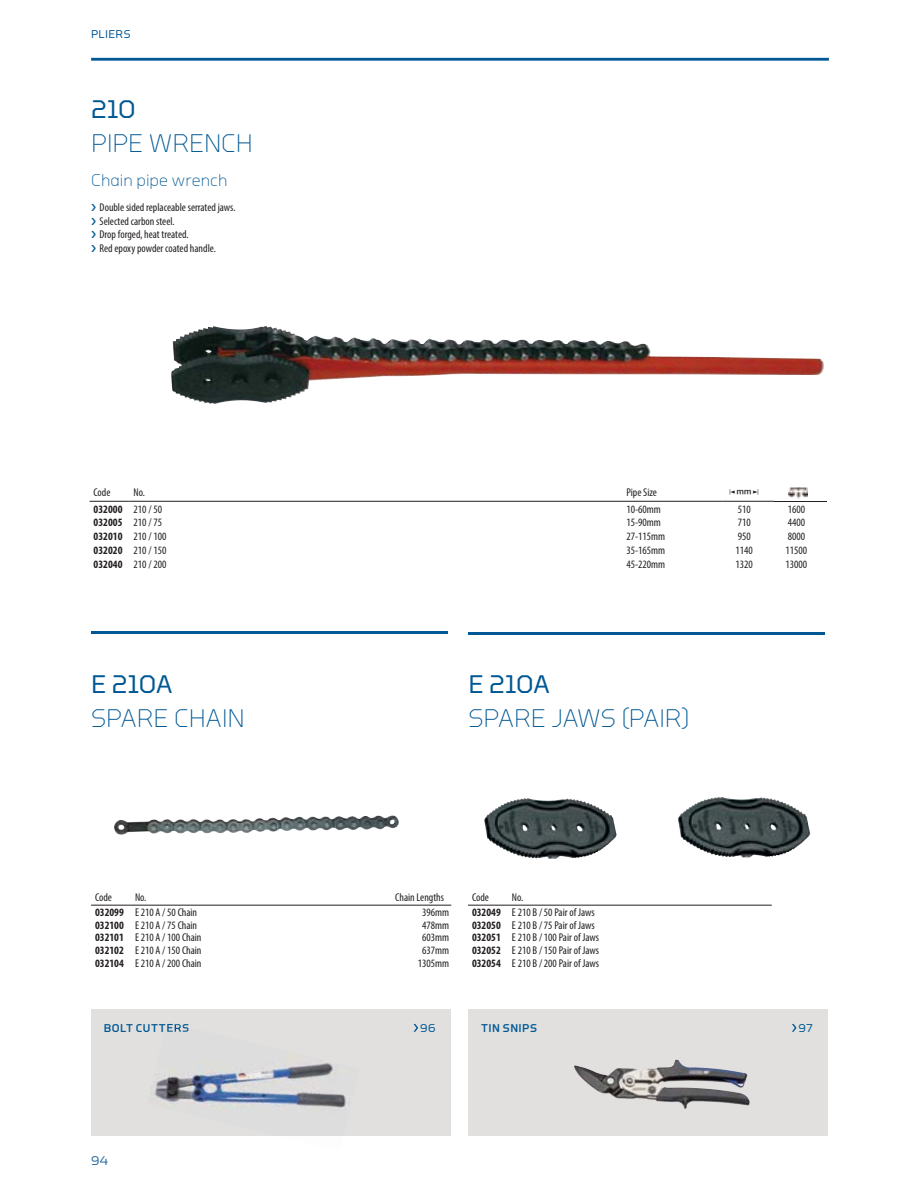
<style>
.page{position:relative;width:918px;height:1188px;background:#fff}
.page>*{position:absolute;margin:0;border:0;box-sizing:border-box;transform-origin:0 0}
.t1{font:300 25.35px "GEDORE Type";letter-spacing:-.005em;color:#005894}
.t2{font:25.35px "GEDORE Type";letter-spacing:-.005em;color:#005894}
.t3{font:300 16.95px "GEDORE Type";letter-spacing:.005em;color:#005894}
.t4{font:12.75px "GEDORE Type";color:#2b6da3}
.t5{font:condensed 11.25px/12.8px "Myriad Pro";color:#231f20}
.t6{font:700 condensed 11.25px "Myriad Pro";color:#231f20}
.t7{font:500 11.25px "GEDORE Type";letter-spacing:.045em;color:#005894}
.t8{font:11.25px "GEDORE Type";letter-spacing:.03em;color:#005894}
.t9{font:11.25px "Gedore";color:#231f20}
.s1{font-family:"GEDORE Type";font-stretch:normal;font-size:15.75px;color:#005894}
.s2{font-weight:400}
.s3{font-weight:700}
</style>
<div class="page">
<hr style="left:91px;top:58px;width:738px;height:3px;background:#005894">
<hr style="left:90px;top:501px;width:40px;height:1px;background:#231f20">
<hr style="left:130px;top:501px;width:592px;height:1px;background:#231f20">
<hr style="left:722px;top:501px;width:52px;height:1px;background:#231f20">
<hr style="left:774px;top:501px;width:53px;height:1px;background:#231f20">
<img style="left:789px;top:487px;width:19px;height:12px">
<hr style="left:468px;top:905px;width:40px;height:1px;background:#231f20">
<hr style="left:508px;top:905px;width:264px;height:1px;background:#231f20">
<img style="left:171px;top:326px;width:653px;height:78px">
<img style="left:114px;top:815px;width:285px;height:20px">
<img style="left:484px;top:798px;width:133px;height:61px">
<hr style="left:91px;top:631px;width:357px;height:3px;background:#005894">
<img style="left:678px;top:797px;width:133px;height:61px">
<hr style="left:468px;top:632px;width:357px;height:3px;background:#005894">
<hr style="left:91px;top:905px;width:40px;height:1px;background:#231f20">
<hr style="left:131px;top:905px;width:320px;height:1px;background:#231f20">
<div style="left:91px;top:1010px;width:359px;height:126px;background:#e1e0df"></div>
<svg style="left:414px;top:1024px;width:4px;height:8px"></svg>
<div style="left:468px;top:1010px;width:360px;height:126px;background:#e1e0df"></div>
<svg style="left:792px;top:1024px;width:4px;height:8px"></svg>
<img style="left:151px;top:1055px;width:199px;height:55px">
<img style="left:174px;top:1024px;width:15px;height:8px">
<svg style="left:167px;top:1024px;width:6px;height:8px"></svg>
<img style="left:574px;top:1060px;width:176px;height:49px">
<p class="t8" style="left:91px;top:30px;width:41px">PLIERS</p>
<h1 class="t2" style="left:91px;top:100px;width:46px">210</h1>
<h1 class="t1" style="left:91px;top:134px;width:163px">PIPE WRENCH</h1>
<h2 class="t3" style="left:91px;top:174px;width:138px">Chain pipe wrench</h2>
<p class="t5" style="left:91px;top:201px;width:146px;line-height:13.5px"><span class="s1">›</span> Double sided replaceable serrated jaws. <span class="s1">›</span> Selected carbon steel.<br><span class="s1">›</span> Drop forged, heat treated.<br><span class="s1">›</span> Red epoxy powder coated handle.</p>
<p class="t5" style="left:94px;top:486px;width:18px">Code</p>
<p class="t5" style="left:134px;top:487px;width:13px">No.</p>
<p class="t5" style="left:626px;top:486px;width:32px">Pipe Size</p>
<p class="t9" style="left:730px;top:486px;width:31px">y</p>
<p class="t6" style="left:94px;top:502px;width:70px">032000 <span class="s2">210 / 50</span></p>
<p class="t5" style="left:626px;top:503px;width:36px">10-60mm</p>
<p class="t5" style="left:738px;top:503px;width:15px">510</p>
<p class="t5" style="left:788px;top:503px;width:19px">1600</p>
<p class="t6" style="left:94px;top:516px;width:70px">032005 <span class="s2">210 / 75</span></p>
<p class="t5" style="left:626px;top:517px;width:36px">15-90mm</p>
<p class="t5" style="left:738px;top:517px;width:15px">710</p>
<p class="t5" style="left:788px;top:517px;width:19px">4400</p>
<p class="t5" style="left:94px;top:531px;width:74px"><span class="s3">032010</span> 210 / 100</p>
<p class="t5" style="left:626px;top:531px;width:40px">27-115mm</p>
<p class="t5" style="left:738px;top:531px;width:15px">950</p>
<p class="t5" style="left:788px;top:531px;width:19px">8000</p>
<p class="t5" style="left:94px;top:545px;width:74px"><span class="s3">032020</span> 210 / 150</p>
<p class="t5" style="left:626px;top:545px;width:40px">35-165mm</p>
<p class="t5" style="left:736px;top:545px;width:19px">1140</p>
<p class="t5" style="left:786px;top:545px;width:23px">11500</p>
<p class="t5" style="left:94px;top:559px;width:74px"><span class="s3">032040</span> 210 / 200</p>
<p class="t5" style="left:626px;top:559px;width:40px">45-220mm</p>
<p class="t5" style="left:736px;top:559px;width:19px">1320</p>
<p class="t5" style="left:786px;top:559px;width:23px">13000</p>
<h1 class="t2" style="left:91px;top:676px;width:83px">E 210A</h1>
<h1 class="t1" style="left:91px;top:709px;width:155px">SPARE CHAIN</h1>
<h1 class="t2" style="left:468px;top:676px;width:83px">E 210A</h1>
<h1 class="t1" style="left:468px;top:709px;width:223px">SPARE JAWS (PAIR)</h1>
<p class="t5" style="left:95px;top:891px;width:18px">Code</p>
<p class="t5" style="left:135px;top:892px;width:13px">No.</p>
<p class="t5" style="left:395px;top:891px;width:50px">Chain Lengths</p>
<p class="t5" style="left:95px;top:907px;width:104px"><span class="s3">032099</span> E 210 A / 50 Chain</p>
<p class="t5" style="left:422px;top:907px;width:29px">396mm</p>
<p class="t5" style="left:95px;top:919px;width:104px"><span class="s3">032100</span> E 210 A / 75 Chain</p>
<p class="t5" style="left:422px;top:919px;width:29px">478mm</p>
<p class="t5" style="left:95px;top:932px;width:108px"><span class="s3">032101</span> E 210 A / 100 Chain</p>
<p class="t5" style="left:422px;top:932px;width:29px">603mm</p>
<p class="t5" style="left:95px;top:945px;width:108px"><span class="s3">032102</span> E 210 A / 150 Chain</p>
<p class="t5" style="left:422px;top:945px;width:29px">637mm</p>
<p class="t5" style="left:95px;top:958px;width:108px"><span class="s3">032104</span> E 210 A / 200 Chain</p>
<p class="t5" style="left:418px;top:958px;width:33px">1305mm</p>
<p class="t5" style="left:472px;top:891px;width:18px">Code</p>
<p class="t5" style="left:472px;top:891px;width:124px;line-height:14.5px;text-indent:40px">No.<br><span class="s3">032049</span> E 210 B / 50 Pair of Jaws</p>
<p class="t5" style="left:472px;top:919px;width:128px"><span class="s3">032050</span> E 210 B / 75 Pair of Jaws<br><span class="s3">032051</span> E 210 B / 100 Pair of Jaws<br><span class="s3">032052</span> E 210 B / 150 Pair of Jaws<br><span class="s3">032054</span> E 210 B / 200 Pair of Jaws</p>
<p class="t7" style="left:104px;top:1022px;width:87px">BOLT CUTTERS</p>
<p class="t8" style="left:420px;top:1024px;width:17px">96</p>
<p class="t7" style="left:481px;top:1022px;width:57px">TIN SNIPS</p>
<p class="t8" style="left:798px;top:1024px;width:16px">97</p>
<p class="t4" style="left:91px;top:1156px;width:19px">94</p>
</div>
